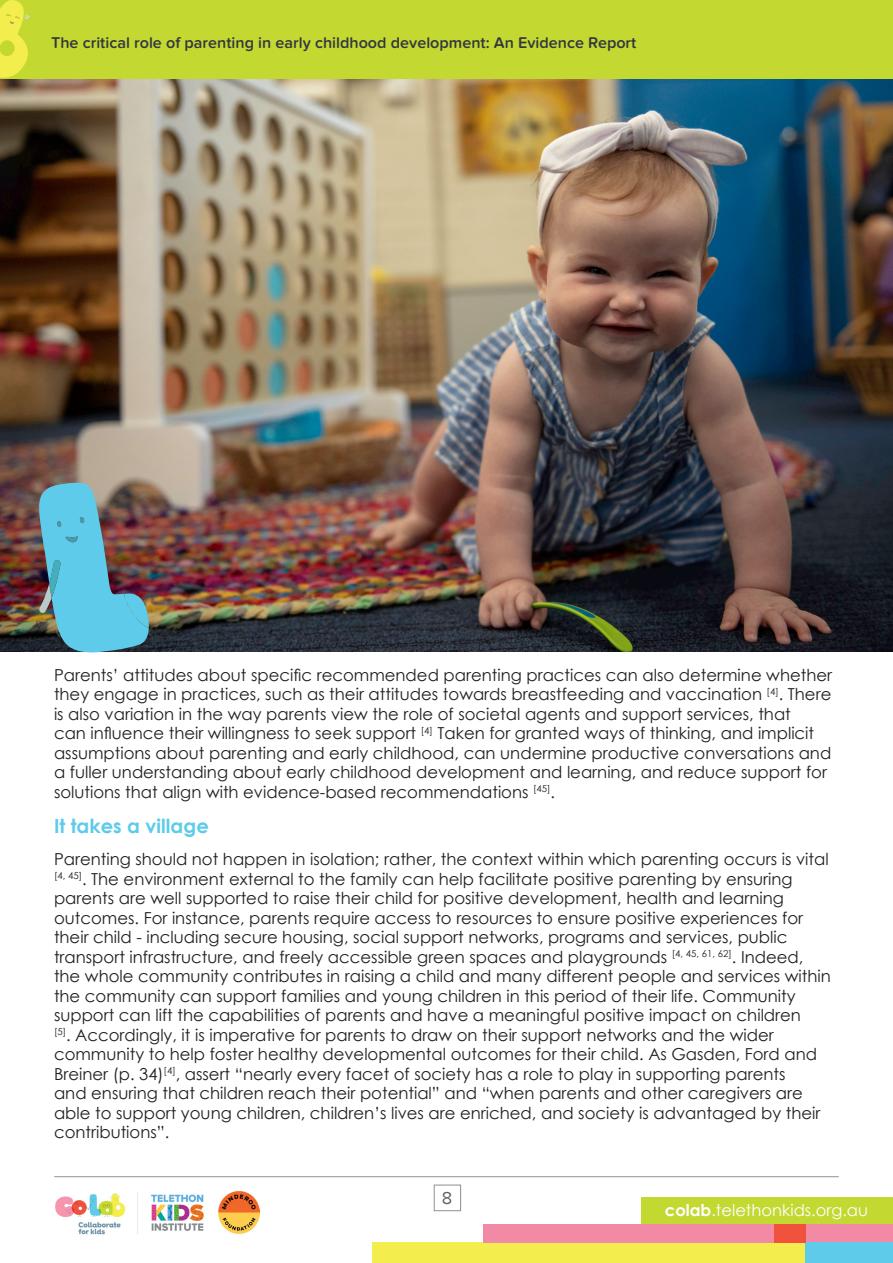
<style>
.page{position:relative;width:893px;height:1263px;background:#fff}
.page>*{position:absolute;margin:0;border:0;box-sizing:border-box;transform-origin:0 0}
.MAIN_HEAD{font:700 19.5px "Century Gothic";color:#5dcbe9}
.t1{font:18px "Proxima Nova Soft";color:#5f6369}
.t2{font:16.5px/19.5px "Century Gothic";color:#231f20}
.t3{font:16.35px "Century Gothic";color:#fff}
.t4{font:600 16.2px "Proxima Nova Soft";color:#323640}
.s1{font-weight:700}
</style>
<div class="page">
<img style="left:0;top:78px;width:893px;height:573px">
<div style="left:0;top:0;width:893px;height:78px;background:#c4d832"></div>
<div style="left:372px;top:1243px;width:521px;height:20px;background:#f3ed4e"></div>
<div style="left:483px;top:1224px;width:410px;height:19px;background:#f38aa5"></div>
<div style="left:806px;top:1243px;width:87px;height:20px;background:#5dcbe9"></div>
<div style="left:774px;top:1224px;width:32px;height:19px;background:#f0523e"></div>
<svg style="left:0;top:0;width:31px;height:81px"></svg>
<hr style="left:55px;top:1176px;width:783px;height:1px;background:#a8abac">
<div style="left:434px;top:1184px;width:27px;height:27px;border:1px solid #fff"></div>
<div style="left:642px;top:1197px;width:251px;height:27px;background:#c4d832"></div>
<img style="left:55px;top:1191px;width:205px;height:43px">
<img style="left:38px;top:482px;width:112px;height:170px">
<p class="t4" style="left:51px;top:33px;width:587px">The critical role of parenting in early childhood development: An Evidence Report</p>
<p class="t2" style="left:54px;top:665px;width:780px">Parents’ attitudes about specific recommended parenting practices can also determine whether they engage in practices, such as their attitudes towards breastfeeding and vaccination <sup>[4]</sup>. There is also variation in the way parents view the role of societal agents and support services, that<br>can influence their willingness to seek support <sup>[4]</sup> Taken for granted ways of thinking, and implicit assumptions about parenting and early childhood, can undermine productive conversations and a fuller understanding about early childhood development and learning, and reduce support for solutions that align with evidence-based recommendations <sup>[45]</sup>.</p>
<p class="MAIN_HEAD" style="left:54px;top:811px;width:156px">It takes a village</p>
<p class="t2" style="left:54px;top:849px;width:778px">Parenting should not happen in isolation; rather, the context within which parenting occurs is vital <sup>[4,</sup> <sup>45]</sup>. The environment external to the family can help facilitate positive parenting by ensuring parents are well supported to raise their child for positive development, health and learning outcomes. For instance, parents require access to resources to ensure positive experiences for their child - including secure housing, social support networks, programs and services, public transport infrastructure, and freely accessible green spaces and playgrounds <sup>[4,</sup> <sup>45,</sup> <sup>61,</sup> <sup>62]</sup>. Indeed, the whole community contributes in raising a child and many different people and services within the community can support families and young children in this period of their life. Community support can lift the capabilities of parents and have a meaningful positive impact on children<br><sup>[5]</sup>. Accordingly, it is imperative for parents to draw on their support networks and the wider community to help foster healthy developmental outcomes for their child. As Gasden, Ford and Breiner (p. 34)<sup>[4]</sup>, assert “nearly every facet of society has a role to play in supporting parents<br>and ensuring that children reach their potential” and “when parents and other caregivers are able to support young children, children’s lives are enriched, and society is advantaged by their contributions”.</p>
<p class="t1" style="left:442px;top:1187px;width:12px">8</p>
<p class="t3" style="left:665px;top:1199px;width:205px"><span class="s1">colab</span>.telethonkids.org.au</p>
</div>
